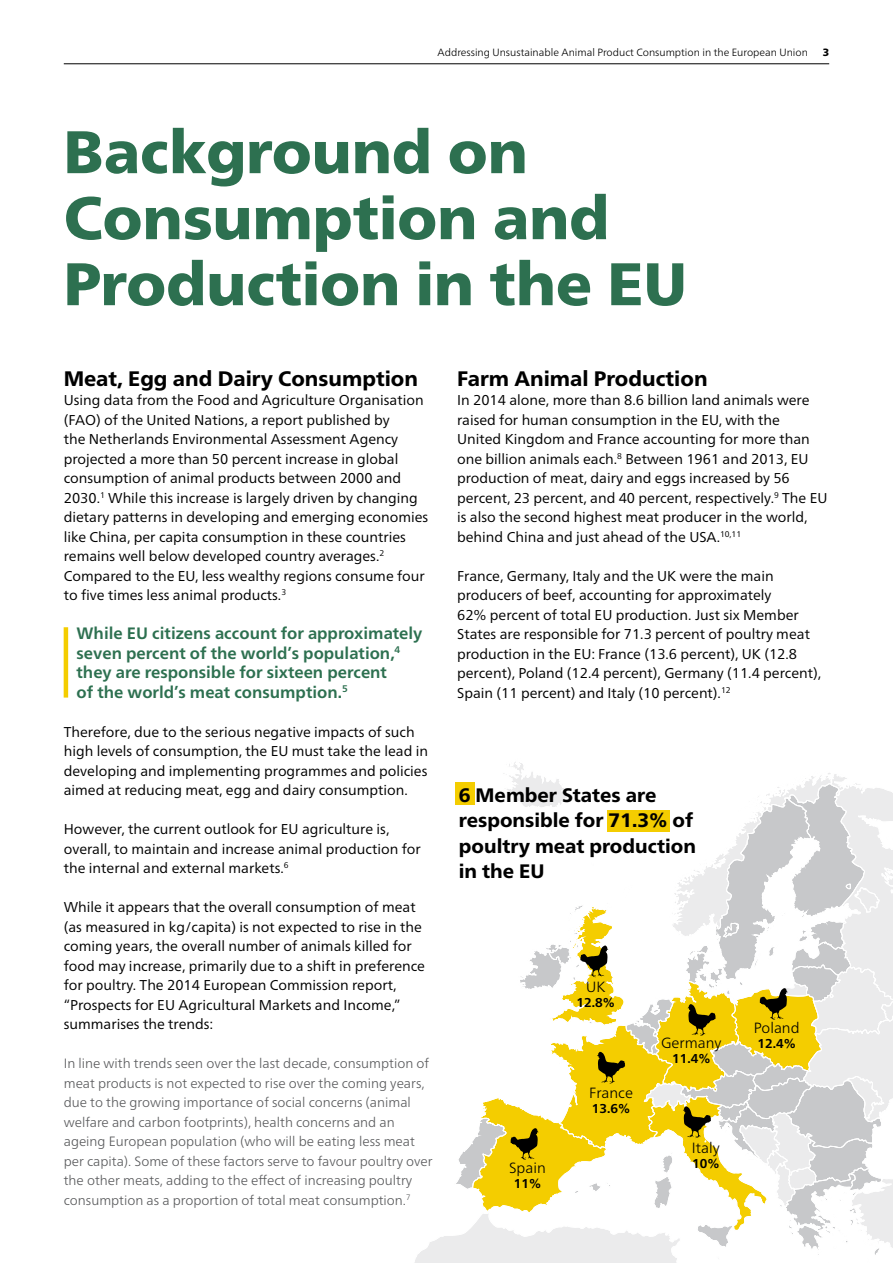
<style>
.page{position:relative;width:893px;height:1263px;background:#fff}
.page>*{position:absolute;margin:0;border:0;box-sizing:border-box;transform-origin:0 0}
.t1{font:900 60px/66px "Frutiger Neue LT Pro";color:#2d7050}
.t2{font:800 21px "Frutiger Neue LT Pro";color:#000}
.t3{font:800 19.5px/25.5px "Frutiger Neue LT Pro";color:#000}
.t4{font:700 16.5px/19.5px "Frutiger Neue LT Pro";color:#2d7050}
.t5{font:300 14.85px "Frutiger Neue LT Pro";color:#000}
.t6{font:14.25px/19.5px "Frutiger Neue LT Pro";color:#000}
.t7{font:300 13.5px/19.5px "Frutiger Neue LT Pro";color:#58595b}
.t8{font:700 12.9px "Frutiger Neue LT Pro";color:#000}
.t9{font:300 10.5px "Frutiger Neue LT Pro";color:#000}
.t10{font:900 10.5px "Frutiger Neue LT Pro";color:#000}
</style>
<div class="page">
<hr style="left:64px;top:64px;width:765px;height:1px;background:#000">
<hr style="left:0;top:0;width:1px;height:1263px;background:#2d7050">
<hr style="left:64px;top:627px;width:4px;height:71px;background:#f4cd00">
<svg style="left:415px;top:762px;width:478px;height:501px"></svg>
<p class="t9" style="left:438px;top:46px;width:372px">Addressing Unsustainable Animal Product Consumption in the European Union</p>
<p class="t10" style="left:823px;top:46px;width:8px">3</p>
<h1 class="t1" style="left:64px;top:119px;width:625px">Background on<br>Consumption and<br>Production in the EU</h1>
<h2 class="t2" style="left:64px;top:366px;width:356px">Meat, Egg and Dairy Consumption</h2>
<p class="t6" style="left:64px;top:390px;width:366px">Using data from the Food and Agriculture Organisation (FAO) of the United Nations, a report published by<br>the Netherlands Environmental Assessment Agency projected a more than 50 percent increase in global consumption of animal products between 2000 and 2030.<sup>1</sup> While this increase is largely driven by changing dietary patterns in developing and emerging economies like China, per capita consumption in these countries remains well below developed country averages.<sup>2<br></sup>Compared to the EU, less wealthy regions consume four to five times less animal products.<sup>3</sup></p>
<p class="t4" style="left:77px;top:623px;width:347px">While EU citizens account for approximately seven percent of the world’s population,<sup>4 </sup>they are responsible for sixteen percent<br>of the world’s meat consumption.<sup>5</sup></p>
<p class="t6" style="left:64px;top:722px;width:366px">Therefore, due to the serious negative impacts of such high levels of consumption, the EU must take the lead in developing and implementing programmes and policies aimed at reducing meat, egg and dairy consumption.</p>
<p class="t6" style="left:64px;top:819px;width:358px">However, the current outlook for EU agriculture is, overall, to maintain and increase animal production for the internal and external markets.<sup>6</sup></p>
<p class="t6" style="left:64px;top:897px;width:363px">While it appears that the overall consumption of meat (as measured in kg/capita) is not expected to rise in the coming years, the overall number of animals killed for food may increase, primarily due to a shift in preference for poultry. The 2014 European Commission report, “Prospects for EU Agricultural Markets and Income,” summarises the trends:</p>
<p class="t7" style="left:64px;top:1053px;width:370px">In line with trends seen over the last decade, consumption of meat products is not expected to rise over the coming years, due to the growing importance of social concerns (animal welfare and carbon footprints), health concerns and an ageing European population (who will be eating less meat per capita). Some of these factors serve to favour poultry over the other meats, adding to the effect of increasing poultry consumption as a proportion of total meat consumption.<sup>7</sup></p>
<h2 class="t2" style="left:457px;top:366px;width:252px">Farm Animal Production</h2>
<p class="t6" style="left:457px;top:390px;width:372px">In 2014 alone, more than 8.6 billion land animals were raised for human consumption in the EU, with the United Kingdom and France accounting for more than one billion animals each.<sup>8</sup> Between 1961 and 2013, EU production of meat, dairy and eggs increased by 56 percent, 23 percent, and 40 percent, respectively.<sup>9</sup> The EU is also the second highest meat producer in the world, behind China and just ahead of the USA.<sup>10,11</sup></p>
<p class="t6" style="left:457px;top:566px;width:366px">France, Germany, Italy and the UK were the main producers of beef, accounting for approximately<br>62% percent of total EU production. Just six Member States are responsible for 71.3 percent of poultry meat production in the EU: France (13.6 percent), UK (12.8 percent), Poland (12.4 percent), Germany (11.4 percent), Spain (11 percent) and Italy (10 percent).<sup>12</sup></p>
<h3 class="t3" style="left:459px;top:782px;width:239px">6 Member States are responsible for 71.3% of poultry meat production in the EU</h3>
<p class="t5" style="left:509px;top:1159px;width:38px">Spain</p>
<p class="t8" style="left:514px;top:1176px;width:29px">11%</p>
<p class="t5" style="left:586px;top:978px;width:21px">UK</p>
<p class="t8" style="left:577px;top:994px;width:40px">12.8%</p>
<p class="t5" style="left:589px;top:1083px;width:45px">France</p>
<p class="t8" style="left:592px;top:1100px;width:40px">13.6%</p>
<p class="t5" style="left:754px;top:1019px;width:47px">Poland</p>
<p class="t5" style="left:661px;top:1034px;width:62px">Germany</p>
<p class="t8" style="left:757px;top:1036px;width:40px">12.4%</p>
<p class="t8" style="left:672px;top:1051px;width:40px">11.4%</p>
<p class="t5" style="left:692px;top:1139px;width:29px">Italy</p>
<p class="t8" style="left:692px;top:1156px;width:29px">10%</p>
</div>
